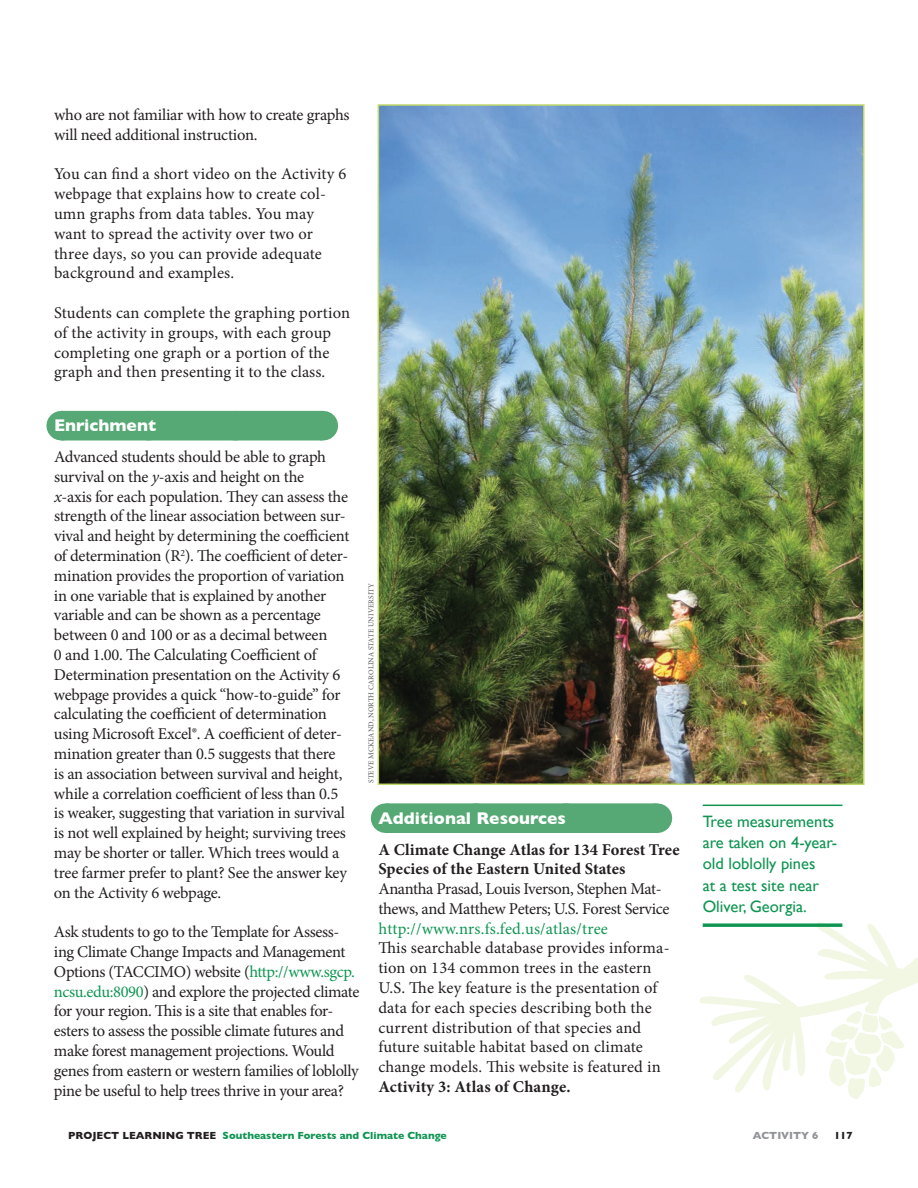
<style>
.page{position:relative;width:918px;height:1188px;background:#fff}
.page>*{position:absolute;margin:0;border:0;box-sizing:border-box;transform-origin:0 0}
.HEADER__REVERSE_GREE{font:700 17.25px "Gill Sans";letter-spacing:.005em;color:#fff}
.t1{font:16.5px/19.8px "Minion Pro";letter-spacing:-.015em;color:#231f20}
.t2{font:16.5px/19.8px "Minion Pro";letter-spacing:.005em;color:#231f20}
.NEW{font:16.5px/21.3px "Gill Sans";color:#0f9551}
.t3{font:700 10.5px "Gill Sans";color:#0f9551}
.t4{font:700 10.5px "Gill Sans";color:#919396}
.t5{font:700 10.5px "Gill Sans";color:#231f20}
.Photo_credit{font:7.5px "Minion Pro";letter-spacing:.01em;color:#57585a}
.s1{font-style:italic}
.s2{color:#0f9551}
.s3{font-weight:700}
.s4{color:#231f20}
</style>
<div class="page">
<div style="left:61px;top:411px;width:261px;height:30px;background:#56a974"></div>
<svg style="left:148px;top:440px;width:131px;height:1px"></svg>
<hr style="left:322px;top:411px;width:1px;height:30px;background:#56a974">
<div style="left:386px;top:803px;width:270px;height:30px;background:#56a974"></div>
<svg style="left:476px;top:803px;width:135px;height:1px"></svg>
<hr style="left:656px;top:803px;width:1px;height:30px;background:#56a974">
<img style="left:381px;top:107px;width:481px;height:675px">
<div style="left:378px;top:104px;width:487px;height:681px;border:2px solid #c1d96b"></div>
<svg style="left:700px;top:922px;width:218px;height:177px"></svg>
<hr style="left:703px;top:805px;width:139px;height:1px;background:#0f9551">
<svg style="left:703px;top:923px;width:139px;height:4px"></svg>
<p class="t1" style="left:54px;top:105px;width:297px">who are not familiar with how to create graphs will need additional instruction.</p>
<p class="t2" style="left:54px;top:164px;width:294px">You can find a short video on the Activity 6 webpage that explains how to create col&shy;umn graphs from data tables. You may want to spread the activity over two or three days, so you can provide adequate background and examples.</p>
<p class="t2" style="left:54px;top:303px;width:298px">Students can complete the graphing portion of the activity in groups, with each group completing one graph or a portion of the graph and then presenting it to the class.</p>
<p class="HEADER__REVERSE_GREE" style="left:54px;top:415px;width:104px">Enrichment</p>
<p class="t1" style="left:54px;top:447px;width:297px">Advanced students should be able to graph survival on the <span class="s1">y</span>-axis and height on the<br><span class="s1">x</span>-axis for each population. They can assess the strength of the linear association between sur&shy;vival and height by determining the coefficient of determination (R<sup>2</sup>). The coefficient of deter&shy;mination provides the proportion of variation in one variable that is explained by another variable and can be shown as a percentage between 0 and 100 or as a decimal between<br>0 and 1.00. The Calculating Coefficient of Determination presentation on the Activity 6 webpage provides a quick “how-to-guide” for calculating the coefficient of determination using Microsoft Excel®. A coefficient of deter&shy;mination greater than 0.5 suggests that there is an association between survival and height, while a correlation coefficient of less than 0.5 is weaker, suggesting that variation in survival is not well explained by height; surviving trees may be shorter or taller. Which trees would a tree farmer prefer to plant? See the answer key on the Activity 6 webpage.</p>
<p class="t1" style="left:54px;top:922px;width:307px">Ask students to go to the Template for Assess&shy;ing Climate Change Impacts and Management Options (TACCIMO) website (<span class="s2">http://www.sgcp. ncsu.edu:8090</span>) and explore the projected climate for your region. This is a site that enables for&shy;esters to assess the possible climate futures and make forest management projections. Would genes from eastern or western families of loblolly pine be useful to help trees thrive in your area?</p>
<p class="Photo_credit" style="left:366px;top:783px;width:201px;rotate:-90deg">STEVE MCKEAND, NORTH CAROLINA STATE UNIVERSITY</p>
<p class="HEADER__REVERSE_GREE" style="left:378px;top:808px;width:189px">Additional Resources</p>
<p class="t2" style="left:378px;top:839px;width:303px"><span class="s3">A Climate Change Atlas for 134 Forest Tree Species of the Eastern United States </span>Anantha Prasad, Louis Iverson, Stephen Mat&shy;thews, and Matthew Peters; U.S. Forest Service <span class="s2">http://www.nrs.fs.fed.us/atlas/tree<br></span>This searchable database provides informa&shy;tion on 134 common trees in the eastern U.S. The key feature is the presentation of data for each species describing both the current distribution of that species and future suitable habitat based on climate change models. This website is featured in <span class="s3">Activity 3: Atlas of Change.</span></p>
<p class="NEW" style="left:703px;top:810px;width:136px">Tree measurements are taken on 4-year&shy;old loblolly pines<br>at a test site near<br>Oliver, Georgia.</p>
<p class="t3" style="left:68px;top:1129px;width:380px"><span class="s4">PROJECT LEARNING TREE</span> Southeastern Forests and Climate Change</p>
<p class="t4" style="left:753px;top:1129px;width:67px">ACTIVITY 6</p>
<p class="t5" style="left:834px;top:1129px;width:20px">117</p>
</div>
